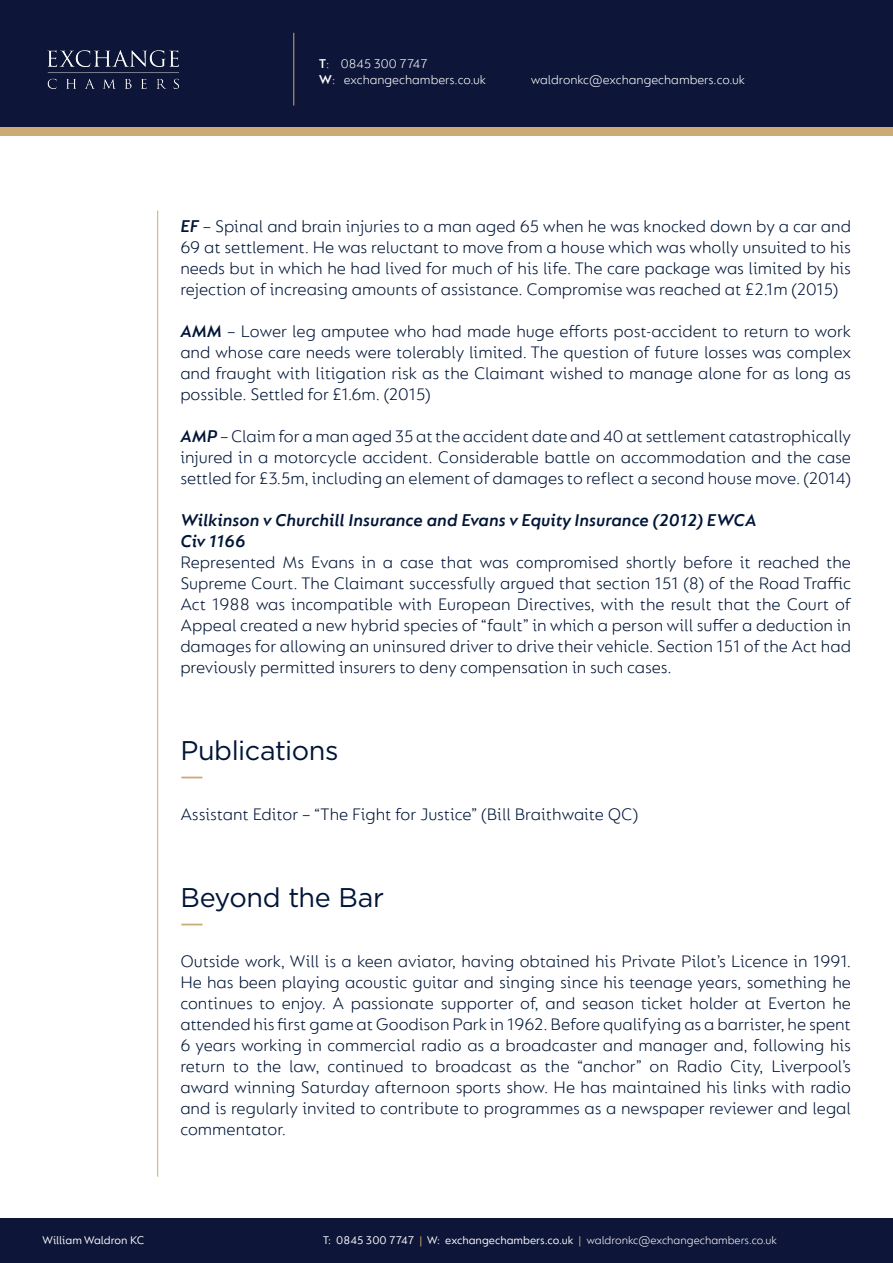
<style>
.page{position:relative;width:893px;height:1263px;background:#fff}
.page>*{position:absolute;margin:0;border:0;box-sizing:border-box;transform-origin:0 0}
.t1{font:27px "Gotham";letter-spacing:-.015em;color:#001537}
.t2{font:300 18px/21px "FS Lucas";color:#001537;text-align:justify}
.t3{font:italic 600 18px "FS Lucas";color:#001537}
.t4{font:300 13.5px/16.2px "FS Lucas";color:#fff}
.t5{font:12px "FS Lucas";color:#fff}
.s1{font-weight:600}
.s2{font-weight:600;font-style:italic}
.s3{color:#cbaa76}
.s4{font-weight:300}
</style>
<div class="page">
<div style="left:0;top:64px;width:893px;height:72px;background:#cbaa76"></div>
<div style="left:0;top:0;width:893px;height:127px;background:#0d1638"></div>
<div style="left:0;top:1219px;width:893px;height:44px;background:#0d1638"></div>
<img style="left:47px;top:50px;width:132px;height:39px">
<hr style="left:293px;top:33px;width:1px;height:73px;background:#cbaa76">
<hr style="left:157px;top:211px;width:1px;height:966px;background:#cbaa76">
<svg style="left:181px;top:777px;width:21px;height:1px"></svg>
<svg style="left:181px;top:924px;width:21px;height:1px"></svg>
<p class="t4" style="left:319px;top:55px;width:169px"><span class="s1">T</span>: 0845 300 7747<br><span class="s1">W</span>: exchangechambers.co.uk</p>
<p class="t4" style="left:531px;top:71px;width:216px">waldronkc@exchangechambers.co.uk</p>
<p class="t2" style="left:180px;top:215px;width:672px"><span class="s2">EF</span> – Spinal and brain injuries to a man aged 65 when he was knocked down by a car and 69 at settlement. He was reluctant to move from a house which was wholly unsuited to his needs but in which he had lived for much of his life. The care package was limited by his rejection of increasing amounts of assistance. Compromise was reached at £2.1m (2015)</p>
<p class="t2" style="left:180px;top:320px;width:672px"><span class="s2">AMM</span> – Lower leg amputee who had made huge efforts post-accident to return to work and whose care needs were tolerably limited. The question of future losses was complex and fraught with litigation risk as the Claimant wished to manage alone for as long as possible. Settled for £1.6m. (2015)</p>
<p class="t2" style="left:180px;top:425px;width:672px"><span class="s2">AMP</span> – Claim for a man aged 35 at the accident date and 40 at settlement catastrophically injured in a motorcycle accident. Considerable battle on accommodation and the case settled for £3.5m, including an element of damages to reflect a second house move. (2014)</p>
<p class="t3" style="left:180px;top:509px;width:578px">Wilkinson v Churchill Insurance and Evans v Equity Insurance (2012) EWCA</p>
<p class="t3" style="left:180px;top:530px;width:67px">Civ 1166</p>
<p class="t2" style="left:180px;top:551px;width:672px">Represented Ms Evans in a case that was compromised shortly before it reached the Supreme Court. The Claimant successfully argued that section 151 (8) of the Road Traffic Act 1988 was incompatible with European Directives, with the result that the Court of Appeal created a new hybrid species of “fault” in which a person will suffer a deduction in damages for allowing an uninsured driver to drive their vehicle. Section 151 of the Act had previously permitted insurers to deny compensation in such cases.</p>
<p class="t1" style="left:180px;top:733px;width:160px">Publications</p>
<p class="t2" style="left:180px;top:803px;width:459px">Assistant Editor – “The Fight for Justice” (Bill Braithwaite QC)</p>
<p class="t1" style="left:180px;top:880px;width:205px">Beyond the Bar</p>
<p class="t2" style="left:180px;top:950px;width:672px">Outside work, Will is a keen aviator, having obtained his Private Pilot’s Licence in 1991.<br>He has been playing acoustic guitar and singing since his teenage years, something he continues to enjoy. A passionate supporter of, and season ticket holder at Everton he attended his first game at Goodison Park in 1962. Before qualifying as a barrister, he spent 6 years working in commercial radio as a broadcaster and manager and, following his return to the law, continued to broadcast as the “anchor” on Radio City, Liverpool’s award winning Saturday afternoon sports show. He has maintained his links with radio and is regularly invited to contribute to programmes as a newspaper reviewer and legal commentator.</p>
<p class="t5" style="left:42px;top:1233px;width:104px">William Waldron KC</p>
<p class="t5" style="left:323px;top:1233px;width:456px">T: 0845 300 7747 <span class="s3">|</span> W: exchangechambers.co.uk <span class="s3">|</span> <span class="s4">waldronkc@exchangechambers.co.uk</span></p>
</div>
